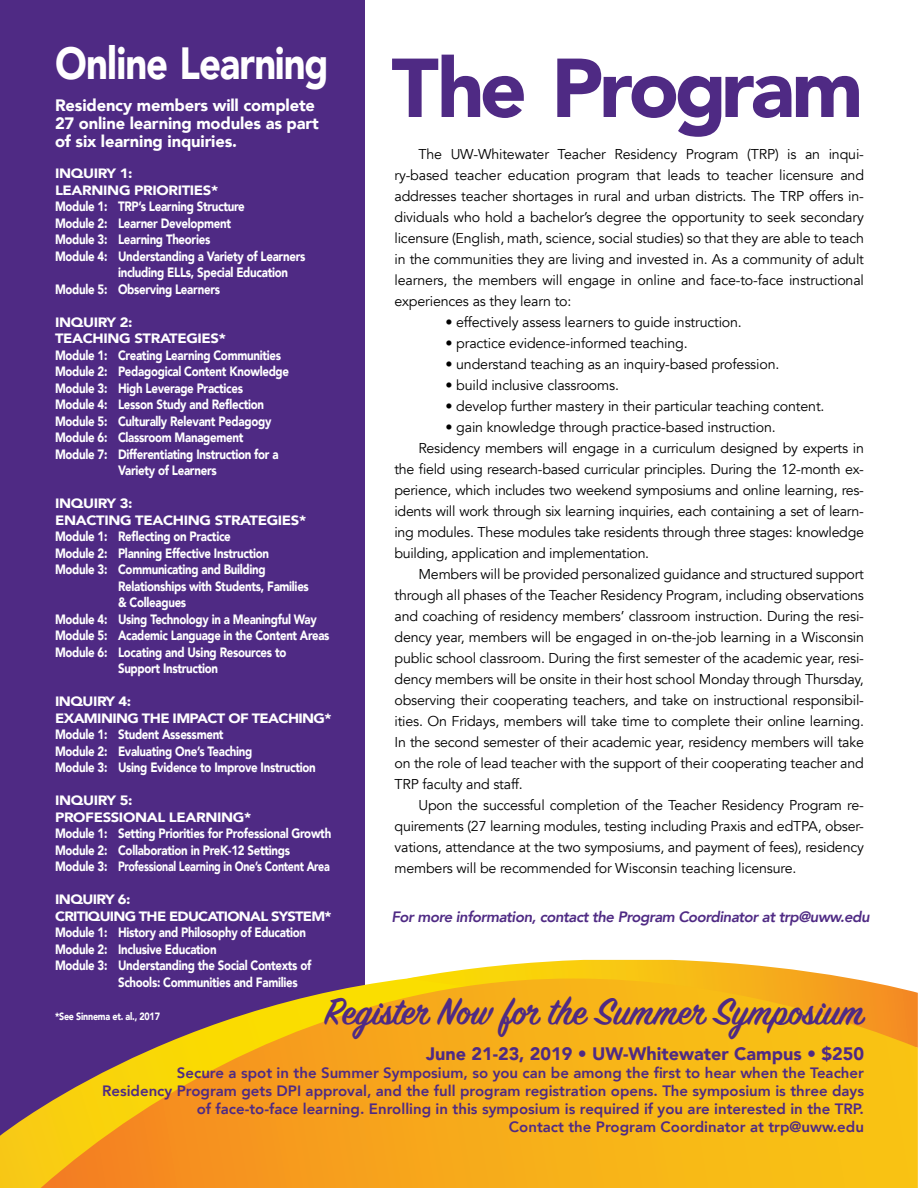
<style>
.page{position:relative;width:918px;height:1188px;background:#fff}
.page>*{position:absolute;margin:0;border:0;box-sizing:border-box;transform-origin:0 0}
.t1{font:900 82.5px "Avenir";letter-spacing:-.05em;color:#4f2a84}
.t2{font:900 45px "Avenir";letter-spacing:-.025em;color:#fff;scale:.85 1}
.t3{font:600 42px "Sign Painter House Script";color:#4f2a84}
.t4{font:900 18px "Avenir";color:#4f2a84}
.t5{font:900 16.5px/18px "Avenir";letter-spacing:-.01em;color:#fff}
.t6{font:800 15px/18px "Avenir";color:#4f2a84;text-align:right}
.t7{font:italic 800 15px "Avenir";letter-spacing:-.035em;color:#4f2a84}
.t8{font:14.25px/21px "Avenir";letter-spacing:-.015em;color:#000;text-align:justify}
.t9{font:900 13.5px "Avenir";letter-spacing:-.025em;color:#fff;scale:.85 1}
.t10{font:900 13.5px/16.5px "Avenir";letter-spacing:-.025em;color:#fff;scale:1.1 1}
.t11{font:900 13.5px "Avenir";letter-spacing:-.05em;color:#fff;scale:1.09 1}
.t12{font:900 10.5px "Avenir";letter-spacing:-.025em;color:#fff;scale:.85 1}
</style>
<div class="page">
<div style="left:0;top:0;width:364px;height:1188px;background:#4f2a84"></div>
<svg style="left:0;top:971px;width:407px;height:217px"></svg>
<svg style="left:407px;top:960px;width:447px;height:19px"></svg>
<svg style="left:41px;top:979px;width:877px;height:209px;background:#e6a422"></svg>
<h2 class="t2" style="left:55px;top:25px;width:323px">Online Learning</h2>
<h1 class="t1" style="left:392px;top:18px;width:473px">The Program</h1>
<p class="t5" style="left:55px;top:95px;width:265px">Residency members will complete<br>27 online learning modules as part of six learning inquiries.</p>
<p class="t8" style="left:394px;top:144px;width:471px;text-indent:24px">The UW-Whitewater Teacher Residency Program (TRP) is an inqui&shy;ry-based teacher education program that leads to teacher licensure and addresses teacher shortages in rural and urban districts. The TRP offers in&shy;dividuals who hold a bachelor’s degree the opportunity to seek secondary licensure (English, math, science, social studies) so that they are able to teach in the communities they are living and invested in. As a community of adult learners, the members will engage in online and face-to-face instructional experiences as they learn to:</p>
<p class="t8" style="left:446px;top:312px;width:298px">• effectively assess learners to guide instruction.</p>
<p class="t8" style="left:446px;top:333px;width:244px">• practice evidence-informed teaching.</p>
<p class="t8" style="left:446px;top:354px;width:335px">• understand teaching as an inquiry-based profession.</p>
<p class="t8" style="left:446px;top:375px;width:175px">• build inclusive classrooms.</p>
<p class="t8" style="left:446px;top:396px;width:381px">• develop further mastery in their particular teaching content.</p>
<p class="t8" style="left:446px;top:417px;width:332px">• gain knowledge through practice-based instruction.</p>
<p class="t8" style="left:418px;top:438px;width:447px">Residency members will engage in a curriculum designed by experts in</p>
<p class="t8" style="left:394px;top:459px;width:471px">the field using research-based curricular principles. During the 12-month ex-</p>
<p class="t8" style="left:394px;top:480px;width:471px">perience, which includes two weekend symposiums and online learning, res-</p>
<p class="t8" style="left:394px;top:501px;width:471px">idents will work through six learning inquiries, each containing a set of learn-</p>
<p class="t8" style="left:394px;top:522px;width:471px">ing modules. These modules take residents through three stages: knowledge</p>
<p class="t8" style="left:394px;top:543px;width:256px">building, application and implementation.</p>
<p class="t8" style="left:418px;top:564px;width:447px">Members will be provided personalized guidance and structured support</p>
<p class="t8" style="left:394px;top:585px;width:471px">through all phases of the Teacher Residency Program, including observations</p>
<p class="t8" style="left:394px;top:606px;width:471px">and coaching of residency members’ classroom instruction. During the resi-</p>
<p class="t8" style="left:394px;top:627px;width:471px">dency year, members will be engaged in on-the-job learning in a Wisconsin</p>
<p class="t8" style="left:394px;top:648px;width:471px">public school classroom. During the first semester of the academic year, resi-</p>
<p class="t8" style="left:394px;top:669px;width:471px">dency members will be onsite in their host school Monday through Thursday,</p>
<p class="t8" style="left:394px;top:690px;width:471px">observing their cooperating teachers, and take on instructional responsibil-</p>
<p class="t8" style="left:394px;top:711px;width:471px">ities. On Fridays, members will take time to complete their online learning.</p>
<p class="t8" style="left:394px;top:732px;width:471px">In the second semester of their academic year, residency members will take</p>
<p class="t8" style="left:394px;top:753px;width:471px">on the role of lead teacher with the support of their cooperating teacher and</p>
<p class="t8" style="left:394px;top:774px;width:130px">TRP faculty and staff.</p>
<p class="t8" style="left:418px;top:795px;width:447px">Upon the successful completion of the Teacher Residency Program re-</p>
<p class="t8" style="left:394px;top:816px;width:471px">quirements (27 learning modules, testing including Praxis and edTPA, obser-</p>
<p class="t8" style="left:394px;top:837px;width:471px">vations, attendance at the two symposiums, and payment of fees), residency</p>
<p class="t8" style="left:394px;top:858px;width:403px">members will be recommended for Wisconsin teaching licensure.</p>
<p class="t10" style="left:55px;top:165px;width:72px">INQUIRY 1:</p>
<p class="t10" style="left:55px;top:181px;width:150px">LEARNING PRIORITIES*</p>
<p class="t9" style="left:55px;top:195px;width:225px">Module 1: TRP’s Learning Structure</p>
<p class="t9" style="left:55px;top:211px;width:209px">Module 2: Learner Development</p>
<p class="t9" style="left:55px;top:228px;width:184px">Module 3: Learning Theories</p>
<p class="t9" style="left:55px;top:244px;width:296px">Module 4: Understanding a Variety of Learners</p>
<p class="t9" style="left:118px;top:261px;width:202px">including ELLs, Special Education</p>
<p class="t9" style="left:55px;top:277px;width:196px">Module 5: Observing Learners</p>
<p class="t10" style="left:55px;top:313px;width:72px">INQUIRY 2:</p>
<p class="t10" style="left:55px;top:330px;width:157px">TEACHING STRATEGIES*</p>
<p class="t9" style="left:55px;top:343px;width:267px">Module 1: Creating Learning Communities</p>
<p class="t9" style="left:55px;top:360px;width:277px">Module 2: Pedagogical Content Knowledge</p>
<p class="t9" style="left:55px;top:376px;width:223px">Module 3: High Leverage Practices</p>
<p class="t9" style="left:55px;top:393px;width:247px">Module 4: Lesson Study and Reflection</p>
<p class="t9" style="left:55px;top:409px;width:256px">Module 5: Culturally Relevant Pedagogy</p>
<p class="t9" style="left:55px;top:426px;width:223px">Module 6: Classroom Management</p>
<p class="t9" style="left:55px;top:442px;width:265px">Module 7: Differentiating Instruction for a</p>
<p class="t9" style="left:118px;top:459px;width:118px">Variety of Learners</p>
<p class="t10" style="left:55px;top:495px;width:72px">INQUIRY 3:</p>
<p class="t10" style="left:55px;top:511px;width:230px">ENACTING TEACHING STRATEGIES*</p>
<p class="t9" style="left:55px;top:525px;width:208px">Module 1: Reflecting on Practice</p>
<p class="t9" style="left:55px;top:541px;width:253px">Module 2: Planning Effective Instruction</p>
<p class="t9" style="left:55px;top:558px;width:249px">Module 3: Communicating and Building</p>
<p class="t9" style="left:118px;top:574px;width:226px">Relationships with Students, Families</p>
<p class="t9" style="left:118px;top:591px;width:82px">&amp; Colleagues</p>
<p class="t9" style="left:55px;top:607px;width:310px">Module 4: Using Technology in a Meaningful Way</p>
<p class="t9" style="left:55px;top:624px;width:324px">Module 5: Academic Language in the Content Areas</p>
<p class="t9" style="left:55px;top:640px;width:274px">Module 6: Locating and Using Resources to</p>
<p class="t9" style="left:118px;top:657px;width:119px">Support Instruction</p>
<p class="t10" style="left:55px;top:693px;width:253px">INQUIRY 4:<br>EXAMINING THE IMPACT OF TEACHING*<br>Module 1: Student Assessment<br>Module 2: Evaluating One’s Teaching<br>Module 3: Using Evidence to Improve Instruction</p>
<p class="t10" style="left:55px;top:792px;width:253px">INQUIRY 5:<br>PROFESSIONAL LEARNING*<br>Module 1: Setting Priorities for Professional Growth Module 2: Collaboration in PreK-12 Settings Module 3: Professional Learning in One’s Content Area</p>
<p class="t10" style="left:55px;top:891px;width:70px">INQUIRY 6:</p>
<p class="t11" style="left:55px;top:904px;width:255px">CRITIQUING THE EDUCATIONAL SYSTEM*</p>
<p class="t9" style="left:55px;top:921px;width:297px">Module 1: History and Philosophy of Education</p>
<p class="t9" style="left:55px;top:937px;width:192px">Module 2: Inclusive Education</p>
<p class="t9" style="left:55px;top:954px;width:303px">Module 3: Understanding the Social Contexts of</p>
<p class="t9" style="left:118px;top:970px;width:213px">Schools: Communities and Families</p>
<p class="t12" style="left:55px;top:1007px;width:125px">*See Sinnema et. al., 2017</p>
<p class="t7" style="left:392px;top:908px;width:480px">For more information, contact the Program Coordinator at trp@uww.edu</p>
<h3 class="t3" style="left:325px;top:986px;width:541px">Register Now for the Summer Symposium</h3>
<p class="t4" style="left:426px;top:1038px;width:439px">June 21-23, 2019 • UW-Whitewater Campus • $250</p>
<p class="t6" style="left:102px;top:1064px;width:763px">Secure a spot in the Summer Symposium, so you can be among the first to hear when the Teacher<br>Residency Program gets DPI approval, and the full program registration opens. The symposium is three days of face-to-face learning. Enrolling in this symposium is required if you are interested in the TRP.<br>Contact the Program Coordinator at trp@uww.edu</p>
</div>
